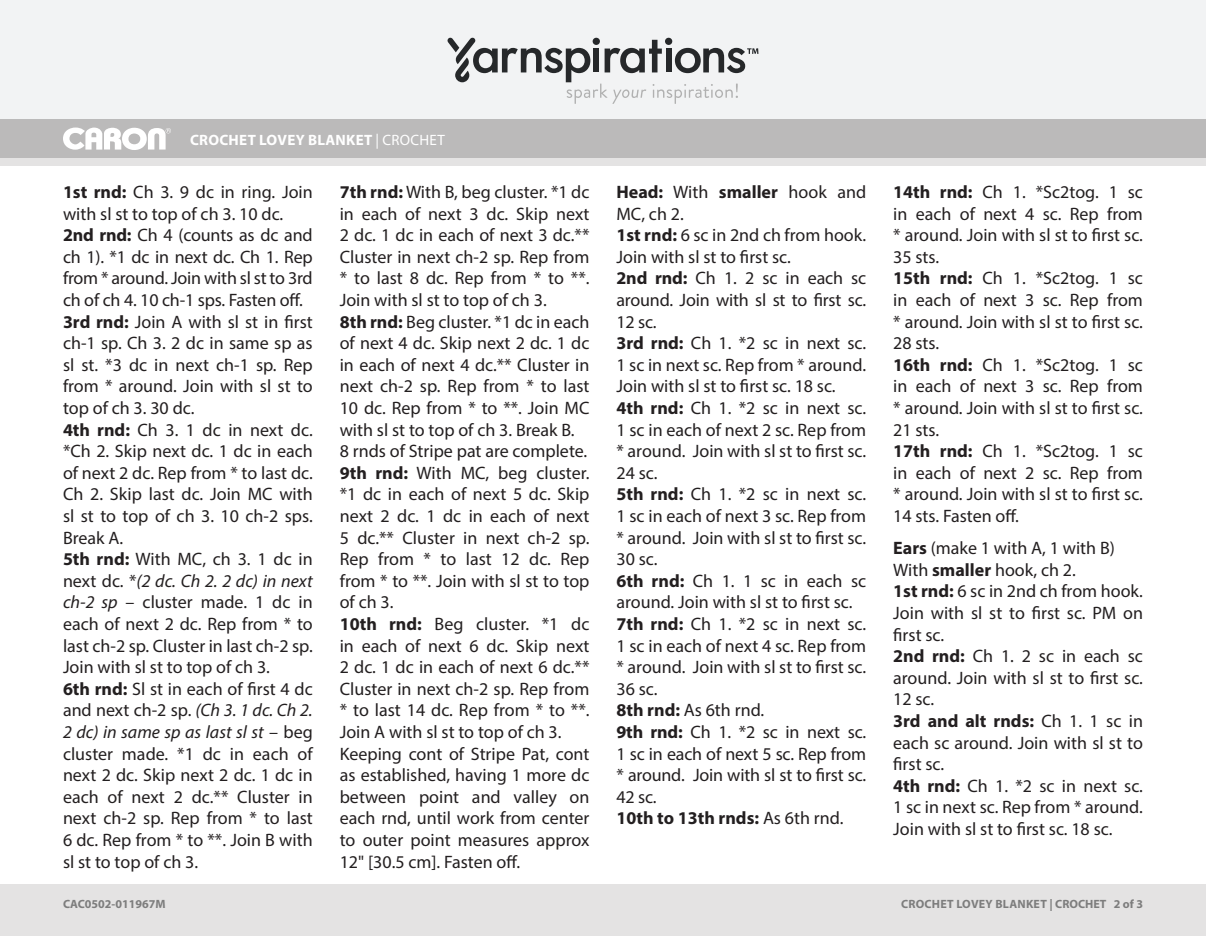
<style>
.page{position:relative;width:1206px;height:936px;background:#fff}
.page>*{position:absolute;margin:0;border:0;box-sizing:border-box;transform-origin:0 0}
.Instructions{font:18px/21.6px "Myriad Pro";color:#231f20;text-align:justify}
.Body{font:18px/21.6px "Myriad Pro";color:#231f20;text-align:justify}
.Instructions-2{font:700 18px "Myriad Pro";color:#231f20}
.Pattern_Title{font:700 15px "Myriad Pro";letter-spacing:.02em;color:#fff}
.t1{font:700 12px "Myriad Pro";letter-spacing:.02em;color:#7d7d7d}
.t2{font:700 12px "Myriad Pro";color:#7d7d7d}
.s1{font-weight:400}
.s2{font-weight:700}
.s3{font-style:italic}
</style>
<div class="page">
<div style="left:0;top:884px;width:1206px;height:52px;background:#e4e3e3"></div>
<div style="left:0;top:158px;width:1206px;height:8px;background:#e4e3e3"></div>
<div style="left:0;top:0;width:1206px;height:120px;background:#f2f3f4"></div>
<div style="left:0;top:120px;width:1206px;height:38px;background:#bbbaba"></div>
<svg style="left:63px;top:128px;width:108px;height:22px"></svg>
<svg style="left:447px;top:38px;width:311px;height:66px"></svg>
<p class="Pattern_Title" style="left:190px;top:130px;width:256px">CROCHET LOVEY BLANKET <span class="s1">| CROCHET</span></p>
<p class="Instructions" style="left:63px;top:181px;width:251px"><span class="s2">1st rnd:</span> Ch 3. 9 dc in ring. Join with sl st to top of ch 3. 10 dc.</p>
<p class="Instructions" style="left:63px;top:224px;width:251px"><span class="s2">2nd rnd:</span> Ch 4 (counts as dc and ch 1). *1 dc in next dc. Ch 1. Rep from * around. Join with sl st to 3rd ch of ch 4. 10 ch-1 sps. Fasten off.</p>
<p class="Instructions" style="left:63px;top:310px;width:251px"><span class="s2">3rd rnd:</span> Join A with sl st in first ch-1 sp. Ch 3. 2 dc in same sp as sl st. *3 dc in next ch-1 sp. Rep from * around. Join with sl st to top of ch 3. 30 dc.</p>
<p class="Instructions" style="left:63px;top:418px;width:251px"><span class="s2">4th rnd:</span> Ch 3. 1 dc in next dc. *Ch 2. Skip next dc. 1 dc in each of next 2 dc. Rep from * to last dc.<br>Ch 2. Skip last dc. Join MC with sl st to top of ch 3. 10 ch-2 sps.<br>Break A.</p>
<p class="Instructions" style="left:63px;top:548px;width:251px"><span class="s2">5th rnd:</span> With MC, ch 3. 1 dc in next dc. *<span class="s3">(2 dc. Ch 2. 2 dc) in next ch-2 sp</span> – cluster made. 1 dc in each of next 2 dc. Rep from * to last ch-2 sp. Cluster in last ch-2 sp.<br>Join with sl st to top of ch 3.</p>
<p class="Instructions" style="left:63px;top:678px;width:251px"><span class="s2">6th rnd:</span> Sl st in each of first 4 dc and next ch-2 sp. <span class="s3">(Ch 3. 1 dc. Ch 2.<br>2 dc) in same sp as last sl st</span> – beg cluster made. *1 dc in each of next 2 dc. Skip next 2 dc. 1 dc in each of next 2 dc.** Cluster in next ch-2 sp. Rep from * to last 6 dc. Rep from * to **. Join B with sl st to top of ch 3.</p>
<p class="Instructions" style="left:340px;top:181px;width:251px"><span class="s2">7th rnd:</span> With B, beg cluster. *1 dc in each of next 3 dc. Skip next 2 dc. 1 dc in each of next 3 dc.** Cluster in next ch-2 sp. Rep from * to last 8 dc. Rep from * to **.<br>Join with sl st to top of ch 3.</p>
<p class="Instructions" style="left:340px;top:310px;width:251px"><span class="s2">8th rnd:</span> Beg cluster. *1 dc in each of next 4 dc. Skip next 2 dc. 1 dc in each of next 4 dc.** Cluster in next ch-2 sp. Rep from * to last 10 dc. Rep from * to **. Join MC with sl st to top of ch 3. Break B.</p>
<p class="Body" style="left:340px;top:440px;width:249px">8 rnds of Stripe pat are complete.</p>
<p class="Instructions" style="left:340px;top:462px;width:251px"><span class="s2">9th rnd:</span> With MC, beg cluster. *1 dc in each of next 5 dc. Skip next 2 dc. 1 dc in each of next 5 dc.** Cluster in next ch-2 sp.<br>Rep from * to last 12 dc. Rep from * to **. Join with sl st to top of ch 3.</p>
<p class="Instructions" style="left:340px;top:613px;width:251px"><span class="s2">10th rnd:</span> Beg cluster. *1 dc in each of next 6 dc. Skip next 2 dc. 1 dc in each of next 6 dc.** Cluster in next ch-2 sp. Rep from * to last 14 dc. Rep from * to **.<br>Join A with sl st to top of ch 3.</p>
<p class="Body" style="left:340px;top:742px;width:251px">Keeping cont of Stripe Pat, cont as established, having 1 more dc between point and valley on each rnd, until work from center to outer point measures approx 12" [30.5 cm]. Fasten off.</p>
<p class="Instructions" style="left:616px;top:181px;width:251px"><span class="s2">Head:</span> With <span class="s2">smaller</span> hook and<br>MC, ch 2.</p>
<p class="Instructions" style="left:616px;top:224px;width:251px"><span class="s2">1st rnd:</span> 6 sc in 2nd ch from hook.<br>Join with sl st to first sc.</p>
<p class="Instructions" style="left:616px;top:267px;width:251px"><span class="s2">2nd rnd:</span> Ch 1. 2 sc in each sc around. Join with sl st to first sc.<br>12 sc.</p>
<p class="Instructions" style="left:616px;top:332px;width:251px"><span class="s2">3rd rnd:</span> Ch 1. *2 sc in next sc.<br>1 sc in next sc. Rep from * around.<br>Join with sl st to first sc. 18 sc.</p>
<p class="Instructions" style="left:616px;top:397px;width:251px"><span class="s2">4th rnd:</span> Ch 1. *2 sc in next sc.<br>1 sc in each of next 2 sc. Rep from * around. Join with sl st to first sc.<br>24 sc.</p>
<p class="Instructions" style="left:616px;top:483px;width:251px"><span class="s2">5th rnd:</span> Ch 1. *2 sc in next sc.<br>1 sc in each of next 3 sc. Rep from * around. Join with sl st to first sc.<br>30 sc.</p>
<p class="Instructions" style="left:616px;top:570px;width:251px"><span class="s2">6th rnd:</span> Ch 1. 1 sc in each sc around. Join with sl st to first sc.</p>
<p class="Instructions" style="left:616px;top:613px;width:251px"><span class="s2">7th rnd:</span> Ch 1. *2 sc in next sc.<br>1 sc in each of next 4 sc. Rep from * around. Join with sl st to first sc.<br>36 sc.</p>
<p class="Instructions" style="left:616px;top:699px;width:149px"><span class="s2">8th rnd:</span> As 6th rnd.</p>
<p class="Instructions" style="left:616px;top:721px;width:251px"><span class="s2">9th rnd:</span> Ch 1. *2 sc in next sc.<br>1 sc in each of next 5 sc. Rep from * around. Join with sl st to first sc.<br>42 sc.</p>
<p class="Instructions-2" style="left:616px;top:807px;width:228px">10th to 13th rnds: <span class="s1">As 6th rnd.</span></p>
<p class="Instructions" style="left:893px;top:181px;width:251px"><span class="s2">14th rnd:</span> Ch 1. *Sc2tog. 1 sc in each of next 4 sc. Rep from * around. Join with sl st to first sc.<br>35 sts.</p>
<p class="Instructions" style="left:893px;top:267px;width:251px"><span class="s2">15th rnd:</span> Ch 1. *Sc2tog. 1 sc in each of next 3 sc. Rep from * around. Join with sl st to first sc.<br>28 sts.</p>
<p class="Instructions" style="left:893px;top:354px;width:251px"><span class="s2">16th rnd:</span> Ch 1. *Sc2tog. 1 sc in each of next 3 sc. Rep from * around. Join with sl st to first sc.<br>21 sts.</p>
<p class="Instructions" style="left:893px;top:440px;width:251px"><span class="s2">17th rnd:</span> Ch 1. *Sc2tog. 1 sc in each of next 2 sc. Rep from * around. Join with sl st to first sc.<br>14 sts. Fasten off.</p>
<p class="Body" style="left:893px;top:537px;width:223px"><span class="s2">Ears</span> (make 1 with A, 1 with B)</p>
<p class="Body" style="left:893px;top:559px;width:184px">With <span class="s2">smaller</span> hook, ch 2.</p>
<p class="Instructions" style="left:893px;top:580px;width:251px"><span class="s2">1st rnd:</span> 6 sc in 2nd ch from hook.<br>Join with sl st to first sc. PM on first sc.</p>
<p class="Instructions" style="left:893px;top:645px;width:251px"><span class="s2">2nd rnd:</span> Ch 1. 2 sc in each sc around. Join with sl st to first sc.<br>12 sc.</p>
<p class="Instructions" style="left:893px;top:710px;width:251px"><span class="s2">3rd and alt rnds:</span> Ch 1. 1 sc in each sc around. Join with sl st to first sc.</p>
<p class="Instructions" style="left:893px;top:775px;width:251px"><span class="s2">4th rnd:</span> Ch 1. *2 sc in next sc.<br>1 sc in next sc. Rep from * around.<br>Join with sl st to first sc. 18 sc.</p>
<p class="t2" style="left:63px;top:896px;width:104px">CAC0502-011967M</p>
<p class="t1" style="left:901px;top:896px;width:243px">CROCHET LOVEY BLANKET | CROCHET 2 of 3</p>
</div>
